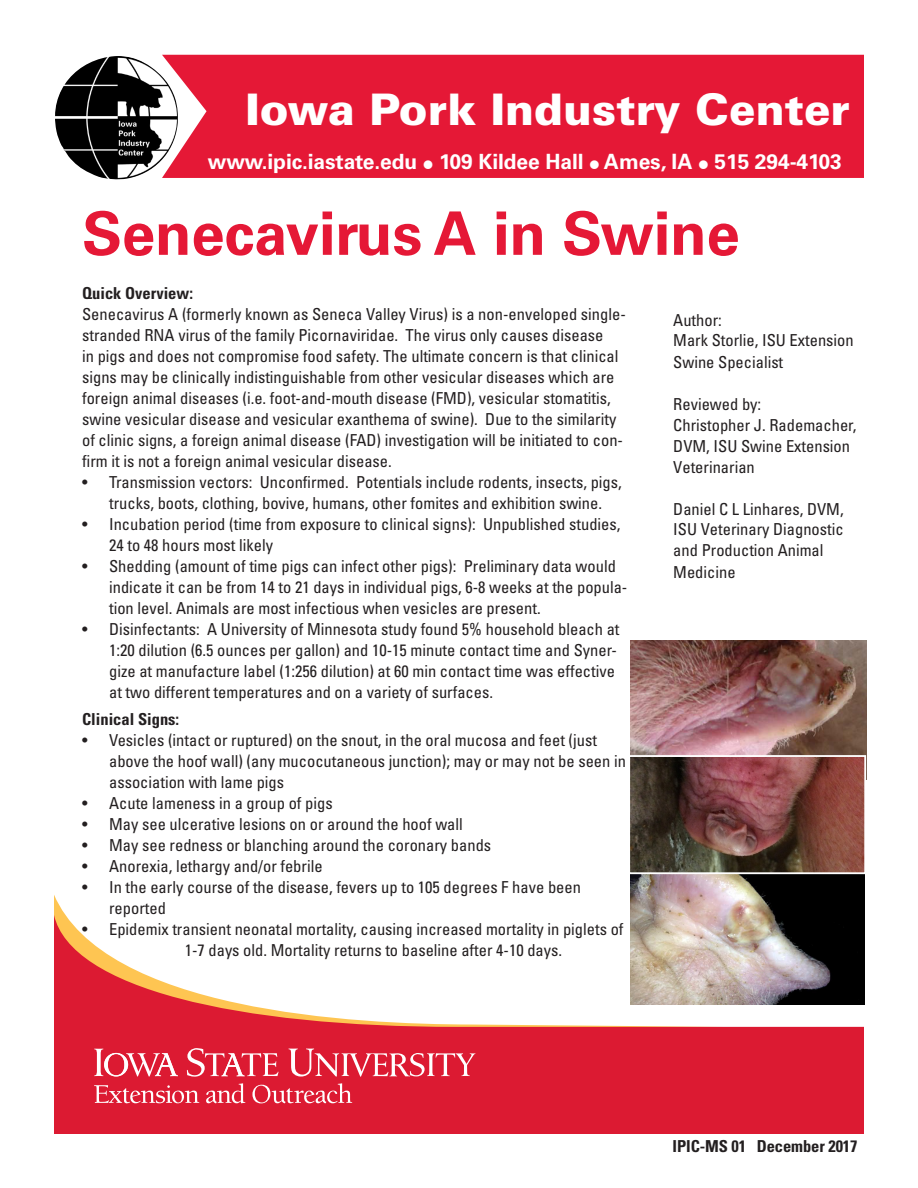
<style>
.page{position:relative;width:918px;height:1188px;background:#fff}
.page>*{position:absolute;margin:0;border:0;box-sizing:border-box;transform-origin:0 0}
.Flyer_Headline{font:700 60px "Univers LT Std";letter-spacing:-.005em;color:#e51836}
.Department_Name{font:900 43.5px "Univers LT Std";color:#fff}
.Flyer_Headline-2{font:700 21px "Univers LT Std";letter-spacing:-.005em;color:#fff}
.Sidebar_Copy{font:condensed 16.5px/21px "Univers LT Std";color:#231f20}
.Flyer_Headline-3{font:700 condensed 16.5px "Univers LT Std";color:#231f20}
</style>
<div class="page">
<div style="left:162px;top:55px;width:702px;height:123px;background:#e51836"></div>
<svg style="left:54px;top:915px;width:810px;height:219px;fill:#dc1a32"></svg>
<svg style="left:94px;top:1049px;width:84px;height:27px"></svg>
<svg style="left:187px;top:1048px;width:92px;height:29px"></svg>
<svg style="left:289px;top:1049px;width:186px;height:28px"></svg>
<svg style="left:94px;top:1085px;width:105px;height:18px;background:#e45566"></svg>
<svg style="left:206px;top:1083px;width:39px;height:20px"></svg>
<svg style="left:252px;top:1083px;width:100px;height:20px;background:#e34d60"></svg>
<img style="left:55px;top:56px;width:123px;height:124px">
<img style="left:630px;top:780px;width:234px;height:224px">
<img style="left:630px;top:641px;width:236px;height:139px">
<div style="left:628px;top:755px;width:238px;height:119px;border:2px solid #fff"></div>
<svg style="left:424px;top:161px;width:9px;height:8px"></svg>
<svg style="left:590px;top:161px;width:9px;height:8px"></svg>
<svg style="left:699px;top:161px;width:9px;height:8px"></svg>
<p class="Department_Name" style="left:245px;top:82px;width:606px">Iowa Pork Industry Center</p>
<p class="Flyer_Headline-2" style="left:208px;top:150px;width:635px">www.ipic.iastate.edu 109 Kildee Hall Ames, IA 515 294-4103</p>
<p class="Flyer_Headline" style="left:82px;top:199px;width:659px">Senecavirus A in Swine</p>
<p class="Flyer_Headline-3" style="left:82px;top:283px;width:112px">Quick Overview:</p>
<p class="Sidebar_Copy" style="left:82px;top:304px;width:545px">Senecavirus A (formerly known as Seneca Valley Virus) is a non-enveloped single&shy;stranded RNA virus of the family Picornaviridae. The virus only causes disease<br>in pigs and does not compromise food safety. The ultimate concern is that clinical signs may be clinically indistinguishable from other vesicular diseases which are foreign animal diseases (i.e. foot-and-mouth disease (FMD), vesicular stomatitis, swine vesicular disease and vesicular exanthema of swine). Due to the similarity of clinic signs, a foreign animal disease (FAD) investigation will be initiated to con&shy;firm it is not a foreign animal vesicular disease.</p>
<p class="Sidebar_Copy" style="left:82px;top:472px;width:541px;text-align:center">• Transmission vectors: Unconfirmed. Potentials include rodents, insects, pigs, trucks, boots, clothing, bovive, humans, other fomites and exhibition swine.</p>
<p class="Sidebar_Copy" style="left:109px;top:514px;width:513px;text-indent:-27px">• Incubation period (time from exposure to clinical signs): Unpublished studies,<br>24 to 48 hours most likely</p>
<p class="Sidebar_Copy" style="left:109px;top:556px;width:520px;text-indent:-27px">• Shedding (amount of time pigs can infect other pigs): Preliminary data would indicate it can be from 14 to 21 days in individual pigs, 6-8 weeks at the popula&shy;tion level. Animals are most infectious when vesicles are present.</p>
<p class="Sidebar_Copy" style="left:109px;top:619px;width:512px;text-indent:-27px">• Disinfectants: A University of Minnesota study found 5% household bleach at 1:20 dilution (6.5 ounces per gallon) and 10-15 minute contact time and Syner&shy;gize at manufacture label (1:256 dilution) at 60 min contact time was effective at two different temperatures and on a variety of surfaces.</p>
<p class="Flyer_Headline-3" style="left:82px;top:709px;width:99px">Clinical Signs:</p>
<p class="Sidebar_Copy" style="left:109px;top:730px;width:518px;text-indent:-27px">• Vesicles (intact or ruptured) on the snout, in the oral mucosa and feet (just above the hoof wall) (any mucocutaneous junction); may or may not be seen in association with lame pigs</p>
<p class="Sidebar_Copy" style="left:82px;top:793px;width:252px">• Acute lameness in a group of pigs</p>
<p class="Sidebar_Copy" style="left:82px;top:814px;width:382px">• May see ulcerative lesions on or around the hoof wall</p>
<p class="Sidebar_Copy" style="left:82px;top:835px;width:411px">• May see redness or blanching around the coronary bands</p>
<p class="Sidebar_Copy" style="left:82px;top:856px;width:242px">• Anorexia, lethargy and/or febrile</p>
<p class="Sidebar_Copy" style="left:109px;top:877px;width:473px;text-indent:-27px">• In the early course of the disease, fevers up to 105 degrees F have been reported</p>
<p class="Sidebar_Copy" style="left:82px;top:919px;width:543px">• Epidemix transient neonatal mortality, causing increased mortality in piglets of</p>
<p class="Sidebar_Copy" style="left:185px;top:940px;width:379px">1-7 days old. Mortality returns to baseline after 4-10 days.</p>
<p class="Sidebar_Copy" style="left:673px;top:310px;width:182px;line-height:19.8px">Author:<br>Mark Storlie, ISU Extension</p>
<p class="Sidebar_Copy" style="left:673px;top:352px;width:111px">Swine Specialist</p>
<p class="Sidebar_Copy" style="left:673px;top:394px;width:185px">Reviewed by:<br>Christopher J. Rademacher,<br>DVM, ISU Swine Extension<br>Veterinarian</p>
<p class="Sidebar_Copy" style="left:673px;top:499px;width:172px">Daniel C L Linhares, DVM,<br>ISU Veterinary Diagnostic and Production Animal<br>Medicine</p>
<p class="Flyer_Headline-3" style="left:673px;top:1136px;width:186px">IPIC-MS 01 December 2017</p>
</div>
